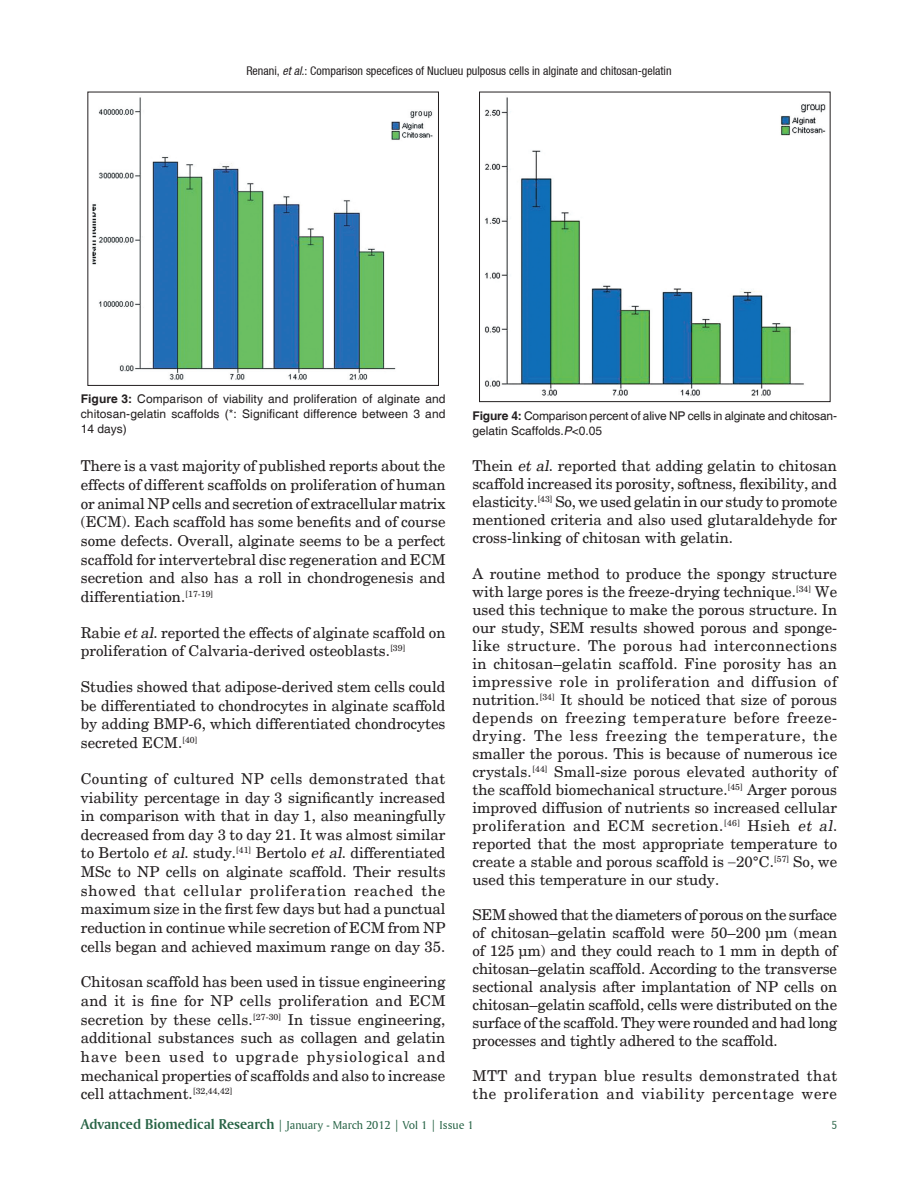
<style>
.page{position:relative;width:918px;height:1188px;background:#fff}
.page>*{position:absolute;margin:0;border:0;box-sizing:border-box;transform-origin:0 0}
.TX{font:15px/18px "New Century Schlbk";color:#231f20;text-align:justify}
.TX-2{font:15px/18px "New Century Schlbk";letter-spacing:.045em;color:#231f20}
.FGC{font:12px/15px "Helvetica";color:#231f20;text-align:justify}
.t1{font:12px "Heavenetica Cond 5 SH";color:#231f20}
.t2{font:12px "Amerigo BT Roman A";color:#286446}
.t3{font:12px "Bell Centennial BT Address";color:#286446}
.s1{font-family:"Heavenetica Cond 5 Obl SH"}
.s2{font-weight:700}
.s3{font-style:italic}
.s4{font-family:"Amerigo BT Bold A";font-size:15px}
</style>
<div class="page">
<img style="left:92px;top:97px;width:341px;height:283px">
<div style="left:88px;top:92px;width:351px;height:294px;border:1px solid #231f20"></div>
<img style="left:485px;top:97px;width:341px;height:299px">
<div style="left:479px;top:92px;width:351px;height:310px;border:1px solid #231f20"></div>
<p class="t1" style="left:246px;top:63px;width:427px">Renani, <span class="s1">et al.</span>: Comparison specefices of Nuclueu pulposus cells in alginate and chitosan-gelatin</p>
<p class="FGC" style="left:81px;top:392px;width:366px"><span class="s2">Figure 3:</span> Comparison of viability and proliferation of alginate and chitosan-gelatin scaffolds (*: Significant difference between 3 and 14 days)</p>
<p class="TX" style="left:81px;top:457px;width:366px;line-height:18.6px">There is a vast majority of published reports about the effects of different scaffolds on proliferation of human or animal NP cells and secretion of extracellular matrix (ECM). Each scaffold has some benefits and of course some defects. Overall, alginate seems to be a perfect scaffold for intervertebral disc regeneration and ECM secretion and also has a roll in chondrogenesis and differentiation.<sup>[17-19]</sup></p>
<p class="TX" style="left:81px;top:623px;width:366px;line-height:18.6px">Rabie <span class="s3">etal</span>. reported the effects of alginate scaffold on proliferation of Calvaria-derived osteoblasts.<sup>[39]</sup></p>
<p class="TX" style="left:81px;top:678px;width:366px;line-height:18.6px">Studies showed that adipose-derived stem cells could be differentiated to chondrocytes in alginate scaffold by adding BMP-6, which differentiated chondrocytes secreted ECM.<sup>[40]</sup></p>
<p class="TX" style="left:81px;top:769px;width:366px;line-height:18.6px">Counting of cultured NP cells demonstrated that viability percentage in day 3 significantly increased in comparison with that in day 1, also meaningfully decreased from day 3 to day 21. It was almost similar to Bertolo <span class="s3">etal</span>. study.<sup>[41]</sup> Bertolo <span class="s3">etal</span>. differentiated MSc to NP cells on alginate scaffold. Their results showed that cellular proliferation reached the maximum size in the first few days but had a punctual reduction in continue while secretion of ECM from NP cells began and achieved maximum range on day 35.</p>
<p class="TX" style="left:81px;top:973px;width:366px;line-height:18.6px">Chitosan scaffold has been used in tissue engineering and it is fine for NP cells proliferation and ECM secretion by these cells.<sup>[27-30]</sup> In tissue engineering, additional substances such as collagen and gelatin have been used to upgrade physiological and mechanical properties of scaffolds and also to increase cell attachment.<sup>[32,44,42]</sup></p>
<p class="FGC" style="left:472px;top:408px;width:366px"><span class="s2">Figure 4:</span> Comparison percent of alive NP cells in alginate and chitosan&shy;gelatin Scaffolds.<span class="s3">P</span>&lt;0.05</p>
<p class="TX" style="left:472px;top:457px;width:366px">Thein <span class="s3">etal</span>. reported that adding gelatin to chitosan scaffold increased its porosity, softness, flexibility, and elasticity.<sup>[43]</sup> So, we used gelatin in our study to promote mentioned criteria and also used glutaraldehyde for cross-linking of chitosan with gelatin.</p>
<p class="TX" style="left:472px;top:565px;width:366px">A routine method to produce the spongy structure with large pores is the freeze-drying technique.<sup>[34]</sup> We used this technique to make the porous structure. In our study, SEM results showed porous and sponge&shy;like structure. The porous had interconnections in chitosan–gelatin scaffold. Fine porosity has an impressive role in proliferation and diffusion of nutrition.<sup>[34]</sup> It should be noticed that size of porous depends on freezing temperature before freeze&shy;drying. The less freezing the temperature, the smaller the porous. This is because of numerous ice crystals.<sup>[44]</sup> Small-size porous elevated authority of the scaffold biomechanical structure.<sup>[45]</sup> Arger porous improved diffusion of nutrients so increased cellular proliferation and ECM secretion.<sup>[46]</sup> Hsieh <span class="s3">et al</span>. reported that the most appropriate temperature to create a stable and porous scaffold is 20°C.<sup>[57]</sup> So, we used this temperature in our study.</p>
<p class="TX" style="left:472px;top:906px;width:366px">SEM showed that the diameters of porous on the surface of chitosan–gelatin scaffold were 50–200 µm (mean of 125 µm) and they could reach to 1 mm in depth of chitosan–gelatin scaffold. According to the transverse sectional analysis after implantation of NP cells on chitosan–gelatin scaffold, cells were distributed on the surface of the scaffold. They were rounded and had long processes and tightly adhered to the scaffold.</p>
<p class="TX-2" style="left:472px;top:1067px;width:366px">MTT and trypan blue results demonstrated that the proliferation and viability percentage were</p>
<p class="t2" style="left:81px;top:1118px;width:394px"><span class="s4">Advanced Biomedical Research</span> | January - March 2012 | Vol 1 | Issue 1</p>
<p class="t3" style="left:832px;top:1118px;width:7px">5</p>
</div>
